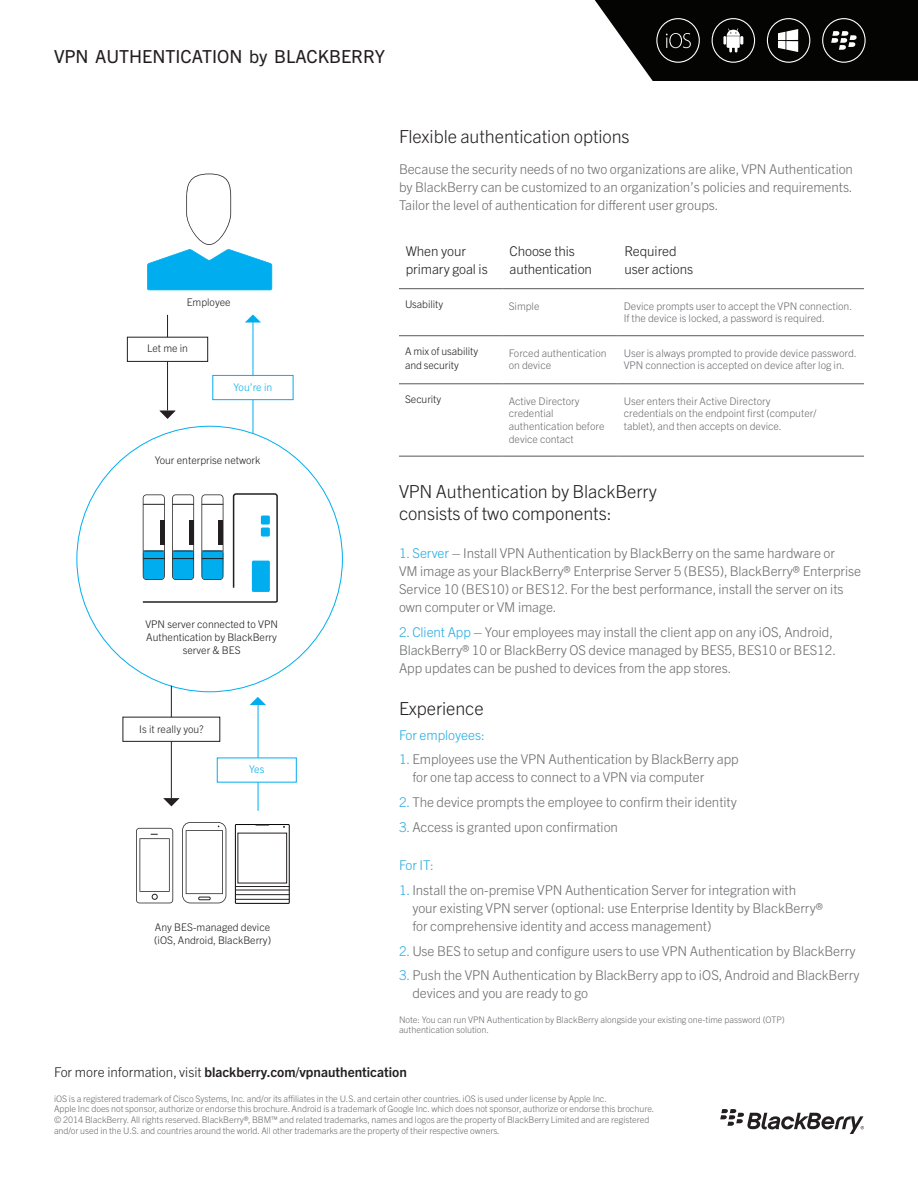
<style>
.page{position:relative;width:918px;height:1188px;background:#fff}
.page>*{position:absolute;margin:0;border:0;box-sizing:border-box;transform-origin:0 0}
.Body_Copy_9_12{font:300 18px/21.6px "Trade Gothic Next LT Pro";letter-spacing:-.005em;color:#231f20}
.P1{font:300 18px "Trade Gothic Next LT Pro";letter-spacing:-.005em;color:#231f20}
.t1{font:18px "Trade Gothic Next LT Pro";color:#231f20}
.Body_Copy_9_12-2{font:300 13.5px/18px "Trade Gothic Next LT Pro";letter-spacing:-.005em;color:#6c6d70}
.t2{font:300 13.5px/18px "Trade Gothic Next LT Pro";letter-spacing:-.005em;color:#231f20}
.P1-2{font:700 13.5px "Trade Gothic Next LT Pro";color:#231f20}
.Body_Copy_9_12-3{font:300 13.5px "Trade Gothic Next LT Pro";letter-spacing:-.005em;color:#27abe2}
.t3{font:300 10.5px/12.6px "Trade Gothic Next LT Pro";color:#6c6d70}
.t4{font:300 10.5px/12.6px "Trade Gothic Next LT Pro";color:#231f20}
.t5{font:300 10.5px/12.6px "Trade Gothic Next LT Pro";color:#201d1e;text-align:center}
.t6{font:300 10.5px "Trade Gothic Next LT Pro";color:#00aeef}
.t7{font:300 9px/10.8px "Trade Gothic Next LT Pro";letter-spacing:-.005em;color:#6c6d70}
.s1{color:#27abe2}
.s2{font-weight:300}
</style>
<div class="page">
<svg style="left:720px;top:1109px;width:144px;height:25px"></svg>
<svg style="left:147px;top:174px;width:125px;height:116px"></svg>
<hr style="left:258px;top:704px;width:1px;height:107px;background:#00aeef">
<hr style="left:171px;top:686px;width:1px;height:112px;background:#231f20">
<svg style="left:163px;top:798px;width:16px;height:8px"></svg>
<svg style="left:250px;top:697px;width:16px;height:8px"></svg>
<div style="left:123px;top:717px;width:97px;height:25px;background:#fff;border:1px solid #231f20"></div>
<div style="left:217px;top:758px;width:80px;height:24px;background:#fff"></div>
<hr style="left:253px;top:321px;width:1px;height:112px;background:#00aeef">
<hr style="left:167px;top:315px;width:1px;height:95px;background:#231f20">
<svg style="left:160px;top:410px;width:16px;height:9px"></svg>
<svg style="left:245px;top:314px;width:16px;height:9px"></svg>
<div style="left:127px;top:337px;width:81px;height:25px;background:#fff;border:1px solid #231f20"></div>
<div style="left:212px;top:375px;width:81px;height:25px;background:#fff;border:1px solid #00aeef"></div>
<svg style="left:136px;top:828px;width:37px;height:75px"></svg>
<svg style="left:182px;top:822px;width:44px;height:81px"></svg>
<svg style="left:142px;top:493px;width:136px;height:110px"></svg>
<div style="left:252px;top:561px;width:18px;height:31px;background:#00aeef;border-radius:2px"></div>
<div style="left:261px;top:528px;width:9px;height:9px;background:#00aeef;border-radius:2px"></div>
<div style="left:261px;top:516px;width:9px;height:9px;background:#00aeef;border-radius:2px"></div>
<div style="left:235px;top:824px;width:55px;height:80px;border:1px solid #040503"></div>
<hr style="left:235px;top:886px;width:55px;height:1px;background:#231f20">
<hr style="left:235px;top:890px;width:55px;height:1px;background:#231f20">
<hr style="left:235px;top:894px;width:55px;height:1px;background:#231f20">
<hr style="left:235px;top:899px;width:55px;height:1px;background:#231f20">
<svg style="left:256px;top:825px;width:13px;height:1px"></svg>
<svg style="left:594px;top:0;width:324px;height:81px;background:#2b2b2a"></svg>
<hr style="left:399px;top:288px;width:104px;height:1px;background:#57585a">
<hr style="left:503px;top:288px;width:115px;height:1px;background:#57585a">
<hr style="left:618px;top:288px;width:246px;height:1px;background:#57585a">
<hr style="left:399px;top:335px;width:104px;height:1px;background:#57585a">
<hr style="left:503px;top:335px;width:115px;height:1px;background:#57585a">
<hr style="left:618px;top:335px;width:246px;height:1px;background:#57585a">
<hr style="left:399px;top:383px;width:104px;height:1px;background:#57585a">
<hr style="left:503px;top:383px;width:115px;height:1px;background:#57585a">
<hr style="left:618px;top:383px;width:246px;height:1px;background:#57585a">
<hr style="left:399px;top:456px;width:104px;height:1px;background:#57585a">
<hr style="left:503px;top:456px;width:115px;height:1px;background:#57585a">
<hr style="left:618px;top:456px;width:246px;height:1px;background:#57585a">
<p class="t1" style="left:54px;top:44px;width:332px">VPN AUTHENTICATION by BLACKBERRY</p>
<p class="t4" style="left:187px;top:295px;width:45px">Employee</p>
<p class="t5" style="left:147px;top:341px;width:43px">Let me in</p>
<p class="t6" style="left:234px;top:380px;width:40px">You’re in</p>
<p class="t5" style="left:155px;top:454px;width:107px">Your enterprise network</p>
<p class="t5" style="left:145px;top:618px;width:134px">VPN server connected to VPN<br>Authentication by BlackBerry server &amp; BES</p>
<p class="t4" style="left:139px;top:722px;width:66px">Is it really you?</p>
<p class="t6" style="left:249px;top:762px;width:17px">Yes</p>
<p class="t4" style="left:154px;top:920px;width:119px">Any BES-managed device (iOS, Android, BlackBerry)</p>
<p class="P1" style="left:399px;top:124px;width:232px">Flexible authentication options</p>
<p class="Body_Copy_9_12-2" style="left:399px;top:159px;width:456px;text-align:justify">Because the security needs of no two organizations are alike, VPN Authentication by BlackBerry can be customized to an organization’s policies and requirements.<br>Tailor the level of authentication for different user groups.</p>
<p class="t2" style="left:406px;top:241px;width:83px">When your primary goal is</p>
<p class="t2" style="left:509px;top:241px;width:84px">Choose this authentication</p>
<p class="t2" style="left:625px;top:241px;width:70px">Required user actions</p>
<p class="t4" style="left:405px;top:297px;width:40px">Usability</p>
<p class="t3" style="left:509px;top:299px;width:32px">Simple</p>
<p class="t3" style="left:624px;top:299px;width:230px">Device prompts user to accept the VPN connection.<br>If the device is locked, a password is required.</p>
<p class="t4" style="left:405px;top:344px;width:75px;line-height:13.5px">A mix of usability and security</p>
<p class="t3" style="left:509px;top:346px;width:99px">Forced authentication on device</p>
<p class="t3" style="left:624px;top:346px;width:235px">User is always prompted to provide device password.<br>VPN connection is accepted on device after log in.</p>
<p class="t4" style="left:405px;top:393px;width:38px">Security</p>
<p class="t3" style="left:509px;top:394px;width:97px">Active Directory credential authentication before device contact</p>
<p class="t3" style="left:624px;top:394px;width:194px">User enters their Active Directory credentials on the endpoint first (computer/ tablet), and then accepts on device.</p>
<p class="Body_Copy_9_12" style="left:399px;top:480px;width:259px">VPN Authentication by BlackBerry consists of two components:</p>
<p class="Body_Copy_9_12-2" style="left:399px;top:543px;width:464px"><span class="s1">1. Server</span> – Install VPN Authentication by BlackBerry on the same hardware or<br>VM image as your BlackBerry® Enterprise Server 5 (BES5), BlackBerry® Enterprise Service 10 (BES10) or BES12. For the best performance, install the server on its own computer or VM image.</p>
<p class="Body_Copy_9_12-2" style="left:399px;top:622px;width:439px"><span class="s1">2. Client App</span> – Your employees may install the client app on any iOS, Android,<br>BlackBerry® 10 or BlackBerry OS device managed by BES5, BES10 or BES12.<br>App updates can be pushed to devices from the app stores.</p>
<p class="P1" style="left:399px;top:696px;width:86px">Experience</p>
<p class="Body_Copy_9_12-3" style="left:399px;top:725px;width:87px">For employees:</p>
<p class="Body_Copy_9_12-2" style="left:412px;top:750px;width:328px;text-indent:-13px"><span class="s1">1.</span> Employees use the VPN Authentication by BlackBerry app for one tap access to connect to a VPN via computer</p>
<p class="Body_Copy_9_12-2" style="left:399px;top:792px;width:339px"><span class="s1">2.</span> The device prompts the employee to confirm their identity</p>
<p class="Body_Copy_9_12-2" style="left:399px;top:817px;width:220px"><span class="s1">3.</span> Access is granted upon confirmation</p>
<p class="Body_Copy_9_12-3" style="left:399px;top:856px;width:36px">For IT:</p>
<p class="Body_Copy_9_12-2" style="left:412px;top:880px;width:412px;text-indent:-13px"><span class="s1">1.</span> Install the on-premise VPN Authentication Server for integration with your existing VPN server (optional: use Enterprise Identity by BlackBerry® for comprehensive identity and access management)</p>
<p class="Body_Copy_9_12-2" style="left:399px;top:941px;width:458px"><span class="s1">2.</span> Use BES to setup and configure users to use VPN Authentication by BlackBerry</p>
<p class="Body_Copy_9_12-2" style="left:412px;top:966px;width:449px;text-indent:-13px"><span class="s1">3.</span>Push the VPN Authentication by BlackBerry app to iOS, Android and BlackBerry devices and you are ready to go</p>
<p class="t7" style="left:399px;top:1013px;width:387px">Note: You can run VPN Authentication by BlackBerry alongside your existing one-time password (OTP) authentication solution.</p>
<p class="P1-2" style="left:54px;top:1063px;width:354px"><span class="s2">For more information, visit</span> blackberry.com/vpnauthentication</p>
<p class="t7" style="left:54px;top:1092px;width:602px">iOS is a registered trademark of Cisco Systems, Inc. and/or its affiliates in the U.S. and certain other countries. iOS is used under license by Apple Inc.<br>Apple Inc does not sponsor, authorize or endorse this brochure. Android is a trademark of Google Inc. which does not sponsor, authorize or endorse this brochure. © 2014 BlackBerry. All rights reserved. BlackBerry®, BBM™ and related trademarks, names and logos are the property of BlackBerry Limited and are registered and/or used in the U.S. and countries around the world. All other trademarks are the property of their respective owners.</p>
</div>
